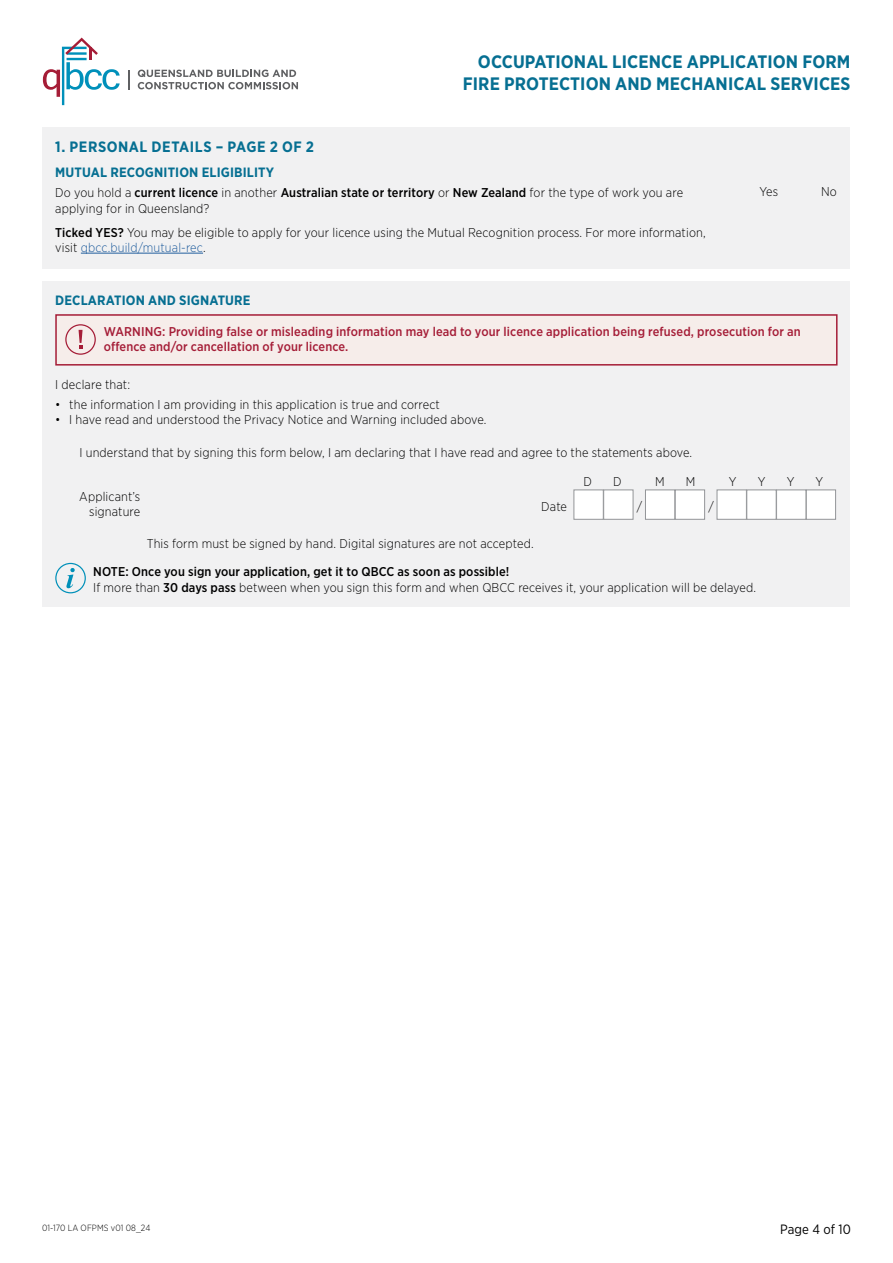
<style>
.page{position:relative;width:893px;height:1263px;background:#fff}
.page>*{position:absolute;margin:0;border:0;box-sizing:border-box;transform-origin:0 0}
.t1{font:700 18px/21.6px "Gotham Narrow";letter-spacing:.005em;color:#066f92;text-align:right}
.Form_Styles_H2_Form_Section_title{font:700 15px "Gotham Narrow";letter-spacing:.035em;color:#066f92}
.Form_Styles_H3_Form_Subheading{font:700 13.5px "Gotham Narrow";letter-spacing:.01em;color:#066f92}
.t2{font:13.5px "Gotham Narrow";letter-spacing:.01em;color:#000}
.Form_Styles_P_Form_body{font:300 12.75px/15.3px "Gotham Narrow";letter-spacing:.01em;color:#000}
.Form_Styles_P_Form_body-2{font:500 12.75px/15.3px "Gotham Narrow";letter-spacing:.01em;color:#a51d37}
.t3{font:300 9px "Gotham Narrow";letter-spacing:.01em;color:#000}
.s1{font-weight:500}
.s2{color:#215e9e}
</style>
<div class="page">
<svg style="left:138px;top:70px;width:160px;height:19px"></svg>
<svg style="left:43px;top:38px;width:77px;height:67px"></svg>
<svg style="left:128px;top:70px;width:1px;height:19px"></svg>
<div style="left:43px;top:128px;width:807px;height:141px;background:#f1f1f2"></div>
<hr style="left:81px;top:253px;width:122px;height:1px;background:#215e9e">
<div style="left:43px;top:282px;width:807px;height:325px;background:#f1f1f2"></div>
<div style="left:56px;top:315px;width:781px;height:50px;background:#f6edea"></div>
<svg style="left:65px;top:324px;width:31px;height:31px"></svg>
<div style="left:55px;top:314px;width:782px;height:52px;border:2px solid #a51d37"></div>
<svg style="left:55px;top:563px;width:31px;height:30px"></svg>
<div style="left:574px;top:490px;width:29px;height:29px;background:#fff"></div>
<div style="left:603px;top:490px;width:30px;height:29px;background:#fff"></div>
<div style="left:645px;top:490px;width:30px;height:29px;background:#fff;border:1px solid #939598"></div>
<div style="left:675px;top:490px;width:30px;height:29px;background:#fff;border:1px solid #939598"></div>
<div style="left:806px;top:490px;width:30px;height:29px;background:#fff;border:1px solid #939598"></div>
<div style="left:776px;top:490px;width:30px;height:29px;background:#fff;border:1px solid #939598"></div>
<div style="left:717px;top:490px;width:30px;height:29px;background:#fff;border:1px solid #939598"></div>
<div style="left:747px;top:490px;width:29px;height:29px;background:#fff"></div>
<h1 class="t1" style="left:463px;top:51px;width:389px">OCCUPATIONAL LICENCE APPLICATION FORM<br>FIRE PROTECTION AND MECHANICAL SERVICES</h1>
<h2 class="Form_Styles_H2_Form_Section_title" style="left:55px;top:137px;width:260px">1. PERSONAL DETAILS – PAGE 2 OF 2</h2>
<h3 class="Form_Styles_H3_Form_Subheading" style="left:55px;top:164px;width:220px">MUTUAL RECOGNITION ELIGIBILITY</h3>
<p class="Form_Styles_P_Form_body" style="left:55px;top:184px;width:629px;line-height:16.2px">Do you hold a <span class="s1">current licence</span> in another <span class="s1">Australian state or territory</span> or <span class="s1">New Zealand</span> for the type of work you are applying for in Queensland?</p>
<p class="Form_Styles_P_Form_body" style="left:759px;top:184px;width:20px">Yes</p>
<p class="Form_Styles_P_Form_body" style="left:821px;top:184px;width:17px">No</p>
<p class="Form_Styles_P_Form_body" style="left:55px;top:224px;width:652px"><span class="s1">Ticked YES?</span> You may be eligible to apply for your licence using the Mutual Recognition process. For more information, visit <span class="s2">qbcc.build/mutual-rec</span>.</p>
<h3 class="Form_Styles_H3_Form_Subheading" style="left:55px;top:292px;width:197px">DECLARATION AND SIGNATURE</h3>
<p class="Form_Styles_P_Form_body-2" style="left:104px;top:323px;width:699px">WARNING: Providing false or misleading information may lead to your licence application being refused, prosecution for an offence and/or cancellation of your licence.</p>
<p class="Form_Styles_P_Form_body" style="left:55px;top:377px;width:76px">I declare that:</p>
<p class="Form_Styles_P_Form_body" style="left:55px;top:396px;width:386px">• the information I am providing in this application is true and correct</p>
<p class="Form_Styles_P_Form_body" style="left:55px;top:412px;width:433px">• I have read and understood the Privacy Notice and Warning included above.</p>
<p class="Form_Styles_P_Form_body" style="left:79px;top:445px;width:614px">I understand that by signing this form below, I am declaring that I have read and agree to the statements above.</p>
<p class="Form_Styles_P_Form_body" style="left:79px;top:488px;width:63px;text-align:right">Applicant’s signature</p>
<p class="Form_Styles_P_Form_body" style="left:541px;top:498px;width:27px">Date</p>
<p class="Form_Styles_P_Form_body" style="left:637px;top:498px;width:7px">/</p>
<p class="Form_Styles_P_Form_body" style="left:708px;top:498px;width:7px">/</p>
<p class="Form_Styles_P_Form_body" style="left:147px;top:535px;width:388px">This form must be signed by hand. Digital signatures are not accepted.</p>
<p class="Form_Styles_P_Form_body" style="left:93px;top:564px;width:664px"><span class="s1">NOTE: Once you sign your application, get it to QBCC as soon as possible!<br></span>If more than <span class="s1">30 days pass</span> between when you sign this form and when QBCC receives it, your application will be delayed.</p>
<p class="Form_Styles_P_Form_body" style="left:583px;top:473px;width:10px">D</p>
<p class="Form_Styles_P_Form_body" style="left:613px;top:473px;width:10px">D</p>
<p class="Form_Styles_P_Form_body" style="left:655px;top:473px;width:11px">M</p>
<p class="Form_Styles_P_Form_body" style="left:686px;top:473px;width:11px">M</p>
<p class="Form_Styles_P_Form_body" style="left:729px;top:473px;width:9px">Y</p>
<p class="Form_Styles_P_Form_body" style="left:758px;top:473px;width:9px">Y</p>
<p class="Form_Styles_P_Form_body" style="left:787px;top:473px;width:9px">Y</p>
<p class="Form_Styles_P_Form_body" style="left:816px;top:473px;width:9px">Y</p>
<p class="t3" style="left:42px;top:1222px;width:110px">01-170 LA OFPMS v01 08_24</p>
<p class="t2" style="left:780px;top:1221px;width:72px">Page 4 of 10</p>
</div>
